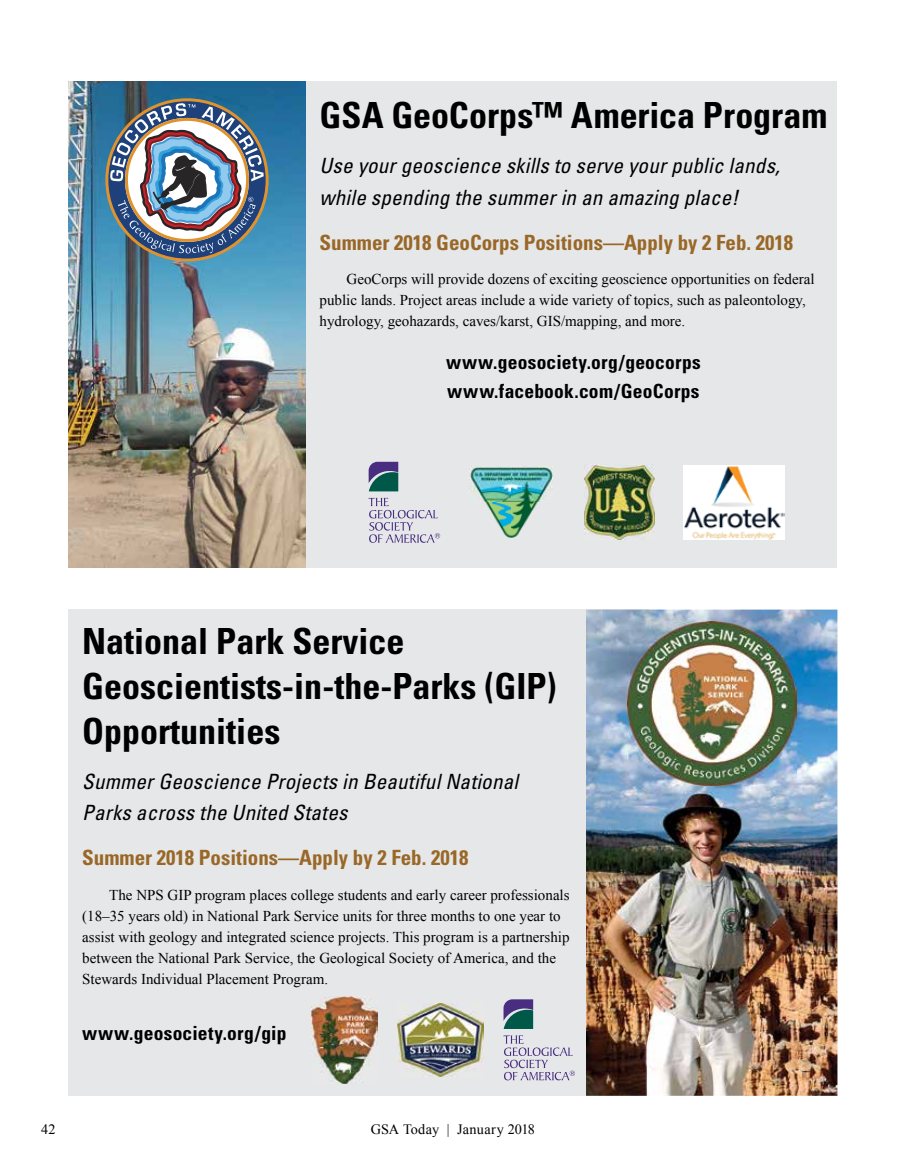
<style>
.page{position:relative;width:905px;height:1175px;background:#fff}
.page>*{position:absolute;margin:0;border:0;box-sizing:border-box;transform-origin:0 0}
.t1{font:700 condensed 36px/45px "Univers";color:#000}
.t2{font:italic condensed 21px/31.5px "Univers";letter-spacing:.01em;color:#000}
.t3{font:700 condensed 21px "Univers";color:#996828}
.t4{font:700 condensed 19.5px/29.2px "Univers";letter-spacing:.01em;color:#000}
.t5{font:15px/21px "Times New Roman";color:#000}
.t6{font:14.25px "Times New Roman";letter-spacing:.01em;color:#000}
</style>
<div class="page">
<div style="left:68px;top:609px;width:582px;height:486px;background:#e6e7e8"></div>
<div style="left:255px;top:81px;width:582px;height:486px;background:#e6e7e8"></div>
<img style="left:586px;top:609px;width:251px;height:486px">
<img style="left:311px;top:996px;width:66px;height:87px">
<img style="left:398px;top:1003px;width:85px;height:73px">
<svg style="left:503px;top:999px;width:30px;height:30px"></svg>
<svg style="left:503px;top:1035px;width:72px;height:45px"></svg>
<img style="left:470px;top:466px;width:83px;height:72px">
<img style="left:683px;top:465px;width:101px;height:74px">
<img style="left:584px;top:465px;width:71px;height:75px">
<svg style="left:368px;top:462px;width:30px;height:29px"></svg>
<svg style="left:368px;top:498px;width:72px;height:45px"></svg>
<img style="left:627px;top:621px;width:169px;height:164px">
<img style="left:68px;top:81px;width:238px;height:486px">
<svg style="left:110px;top:100px;width:154px;height:161px"></svg>
<h1 class="t1" style="left:319px;top:93px;width:509px">GSA GeoCorps™ America Program</h1>
<h2 class="t2" style="left:319px;top:149px;width:462px">Use your geoscience skills to serve your public lands, while spending the summer in an amazing place!</h2>
<h2 class="t3" style="left:319px;top:229px;width:475px">Summer 2018 GeoCorps Positions—Apply by 2 Feb. 2018</h2>
<p class="t5" style="left:319px;top:268px;width:496px;text-indent:27px">GeoCorps will provide dozens of exciting geoscience opportunities on federal public lands. Project areas include a wide variety of topics, such as paleontology, hydrology, geohazards, caves/karst, GIS/mapping, and more.</p>
<h3 class="t4" style="left:446px;top:347px;width:256px">www.geosociety.org/geocorps www.facebook.com/GeoCorps</h3>
<h1 class="t1" style="left:82px;top:618px;width:475px">National Park Service<br>Geoscientists-in-the-Parks (GIP)<br>Opportunities</h1>
<h2 class="t2" style="left:82px;top:765px;width:437px">Summer Geoscience Projects in Beautiful National<br>Parks across the United States</h2>
<h2 class="t3" style="left:82px;top:844px;width:388px">Summer 2018 Positions—Apply by 2 Feb. 2018</h2>
<p class="t5" style="left:82px;top:884px;width:489px;text-indent:27px">The NPS GIP program places college students and early career professionals (18–35 years old) in National Park Service units for three months to one year to assist with geology and integrated science projects. This program is a partnership between the National Park Service, the Geological Society of America, and the Stewards Individual Placement Program.</p>
<h3 class="t4" style="left:82px;top:1018px;width:206px">www.geosociety.org/gip</h3>
<p class="t6" style="left:41px;top:1120px;width:16px">42</p>
<p class="t6" style="left:370px;top:1120px;width:166px">GSA Today | January 2018</p>
</div>
